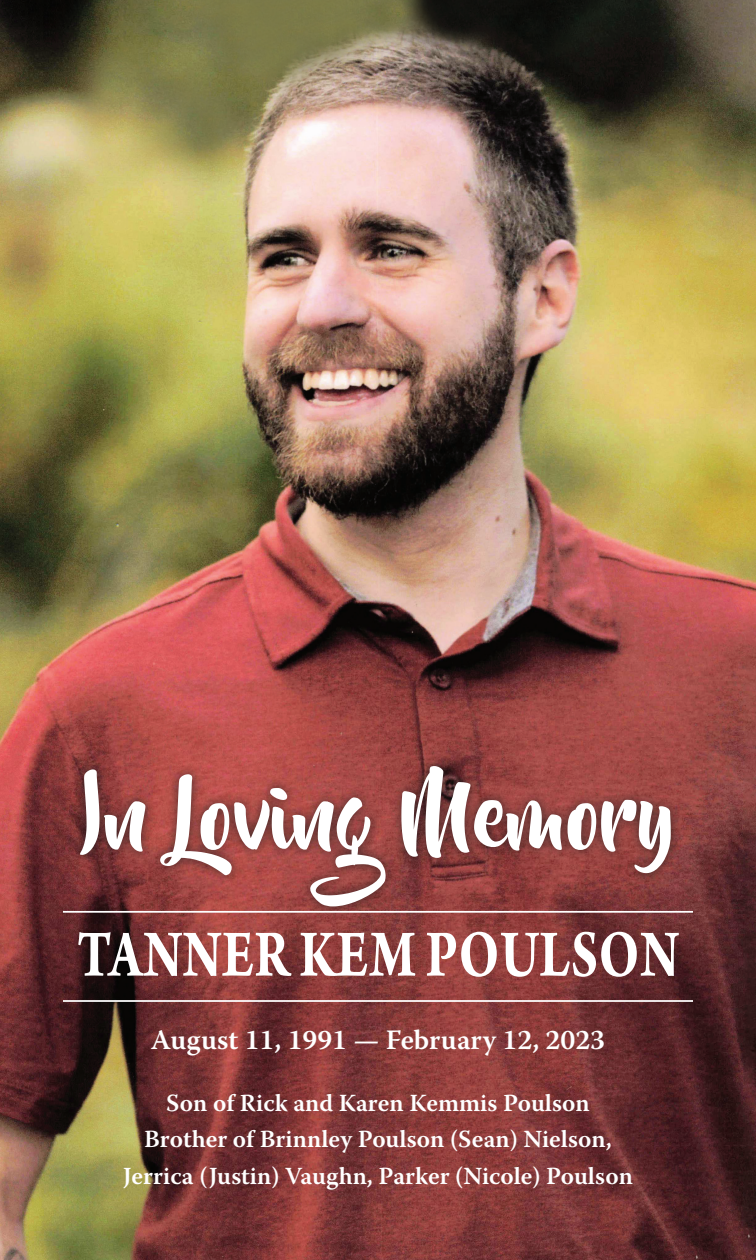
<style>
.page{position:relative;width:756px;height:1260px;background:#fff}
.page>*{position:absolute;margin:0;border:0;box-sizing:border-box;transform-origin:0 0}
.t1{font:87.5px "Beyond The Mountains";color:#fff}
.t2{font:700 70.52px "Arno Pro";letter-spacing:.01em;color:#fff;scale:.77 1}
.t3{font:600 28px "Warnock Pro";color:#fff}
.t4{font:600 24.5px/36.8px "Warnock Pro";color:#fff;text-align:center}
</style>
<div class="page">
<img style="left:0;top:0;width:756px;height:1260px">
<div style="left:70px;top:755px;width:612px;height:162px;background:#231f20;opacity:.75"></div>
<hr style="left:63px;top:911px;width:630px;height:2px;background:#fff">
<hr style="left:63px;top:1000px;width:630px;height:2px;background:#fff">
<h1 class="t1" style="left:81px;top:768px;width:595px">In Loving Memory</h1>
<h2 class="t2" style="left:77px;top:913px;width:783px">TANNER KEM POULSON</h2>
<p class="t3" style="left:151px;top:1023px;width:456px">August 11, 1991 — February 12, 2023</p>
<p class="t4" style="left:123px;top:1084px;width:511px">Son of Rick and Karen Kemmis Poulson<br>Brother of Brinnley Poulson (Sean) Nielson,<br>Jerrica (Justin) Vaughn, Parker (Nicole) Poulson</p>
</div>
